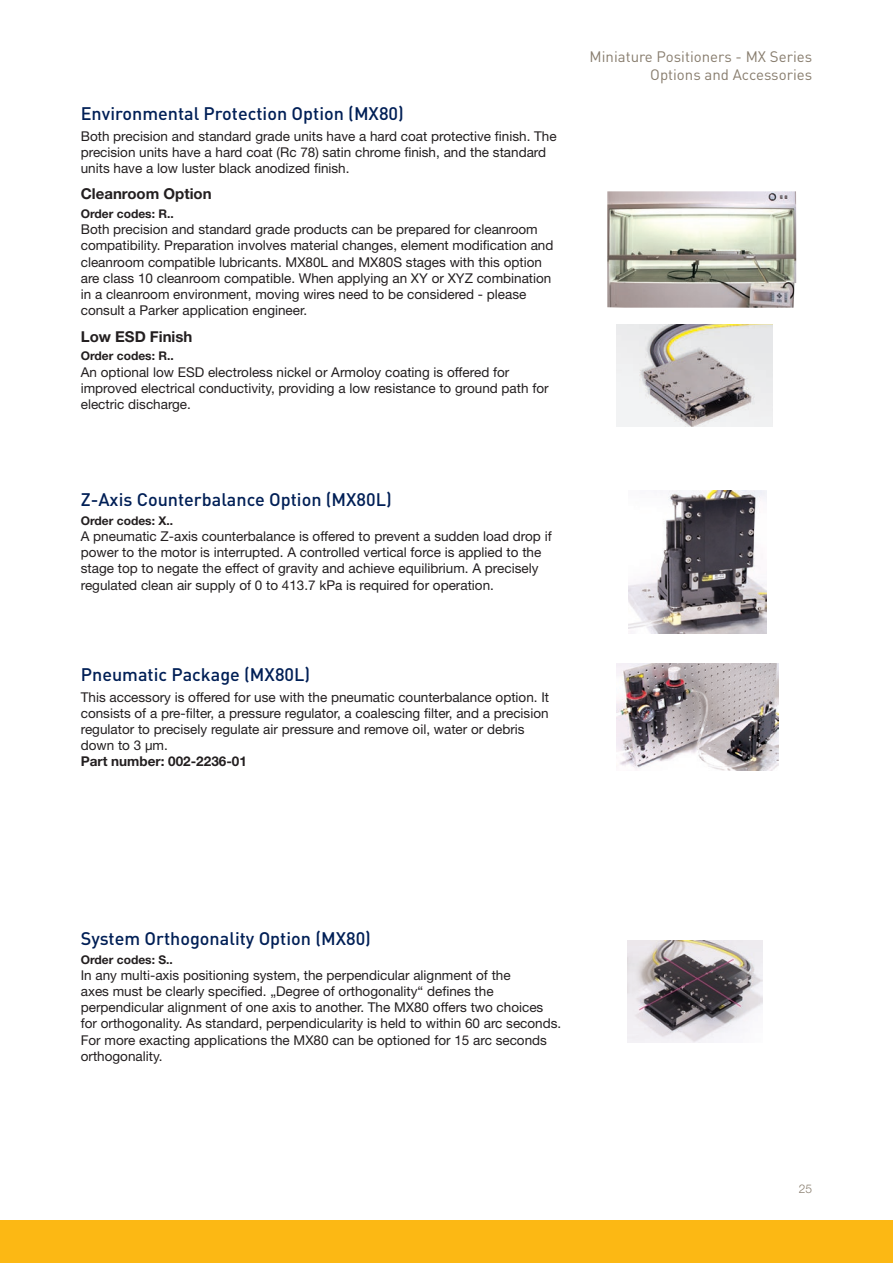
<style>
.page{position:relative;width:893px;height:1263px;background:#fff}
.page>*{position:absolute;margin:0;border:0;box-sizing:border-box;transform-origin:0 0}
.t1{font:500 18px "DINOT";color:#001f56}
.t2{font:15px/18px "DINOT";color:#887d6e;text-align:right}
.t3{font:700 15px "Helvetica Neue LT Std";color:#231f20}
.t4{font:13.5px/16.2px "Helvetica Neue LT Std";color:#231f20}
.t5{font:700 13.5px "Helvetica Neue LT Std";color:#231f20}
.t6{font:700 12px "Helvetica Neue LT Std";color:#231f20}
.t7{font:300 12px "Helvetica Neue LT Std";color:#887d6e}
</style>
<div class="page">
<div style="left:0;top:1220px;width:893px;height:43px;background:#fcb814"></div>
<img style="left:607px;top:191px;width:189px;height:117px">
<img style="left:616px;top:324px;width:156px;height:102px">
<img style="left:628px;top:940px;width:135px;height:103px">
<img style="left:628px;top:490px;width:138px;height:143px">
<img style="left:616px;top:663px;width:162px;height:107px">
<h1 class="t1" style="left:81px;top:101px;width:325px">Environmental Protection Option (MX80)</h1>
<p class="t4" style="left:81px;top:127px;width:477px">Both precision and standard grade units have a hard coat protective finish. The precision units have a hard coat (Rc 78) satin chrome finish, and the standard units have a low luster black anodized finish.</p>
<p class="t3" style="left:81px;top:185px;width:132px">Cleanroom Option</p>
<p class="t6" style="left:81px;top:206px;width:94px">Order codes: R..</p>
<p class="t4" style="left:81px;top:221px;width:474px">Both precision and standard grade products can be prepared for cleanroom compatibility. Preparation involves material changes, element modification and cleanroom compatible lubricants. MX80L and MX80S stages with this option are class 10 cleanroom compatible. When applying an XY or XYZ combination in a cleanroom environment, moving wires need to be considered - please consult a Parker application engineer.</p>
<p class="t3" style="left:81px;top:327px;width:113px">Low ESD Finish</p>
<p class="t6" style="left:81px;top:349px;width:94px">Order codes: R..</p>
<p class="t4" style="left:81px;top:364px;width:469px">An optional low ESD electroless nickel or Armoloy coating is offered for improved electrical conductivity, providing a low resistance to ground path for electric discharge.</p>
<h1 class="t1" style="left:81px;top:487px;width:313px">Z-Axis Counterbalance Option (MX80L)</h1>
<p class="t6" style="left:81px;top:513px;width:94px">Order codes: X..</p>
<p class="t4" style="left:81px;top:528px;width:472px">A pneumatic Z-axis counterbalance is offered to prevent a sudden load drop if power to the motor is interrupted. A controlled vertical force is applied to the stage top to negate the effect of gravity and achieve equilibrium. A precisely regulated clean air supply of 0 to 413.7 kPa is required for operation.</p>
<h1 class="t1" style="left:81px;top:662px;width:231px">Pneumatic Package (MX80L)</h1>
<p class="t4" style="left:81px;top:688px;width:470px">This accessory is offered for use with the pneumatic counterbalance option. It consists of a pre-filter, a pressure regulator, a coalescing filter, and a precision regulator to precisely regulate air pressure and remove oil, water or debris down to 3 µm.</p>
<p class="t5" style="left:81px;top:753px;width:168px">Part number: 002-2236-01</p>
<p class="t2" style="left:590px;top:47px;width:224px">Miniature Positioners - MX Series<br>Options and Accessories</p>
<h1 class="t1" style="left:81px;top:926px;width:292px">System Orthogonality Option (MX80)</h1>
<p class="t6" style="left:81px;top:952px;width:94px">Order codes: S..</p>
<p class="t4" style="left:81px;top:967px;width:482px">In any multi-axis positioning system, the perpendicular alignment of the<br>axes must be clearly specified. „Degree of orthogonality“ defines the perpendicular alignment of one axis to another. The MX80 offers two choices for orthogonality. As standard, perpendicularity is held to within 60 arc seconds.<br>For more exacting applications the MX80 can be optioned for 15 arc seconds orthogonality.</p>
<p class="t7" style="left:799px;top:1181px;width:15px">25</p>
</div>
